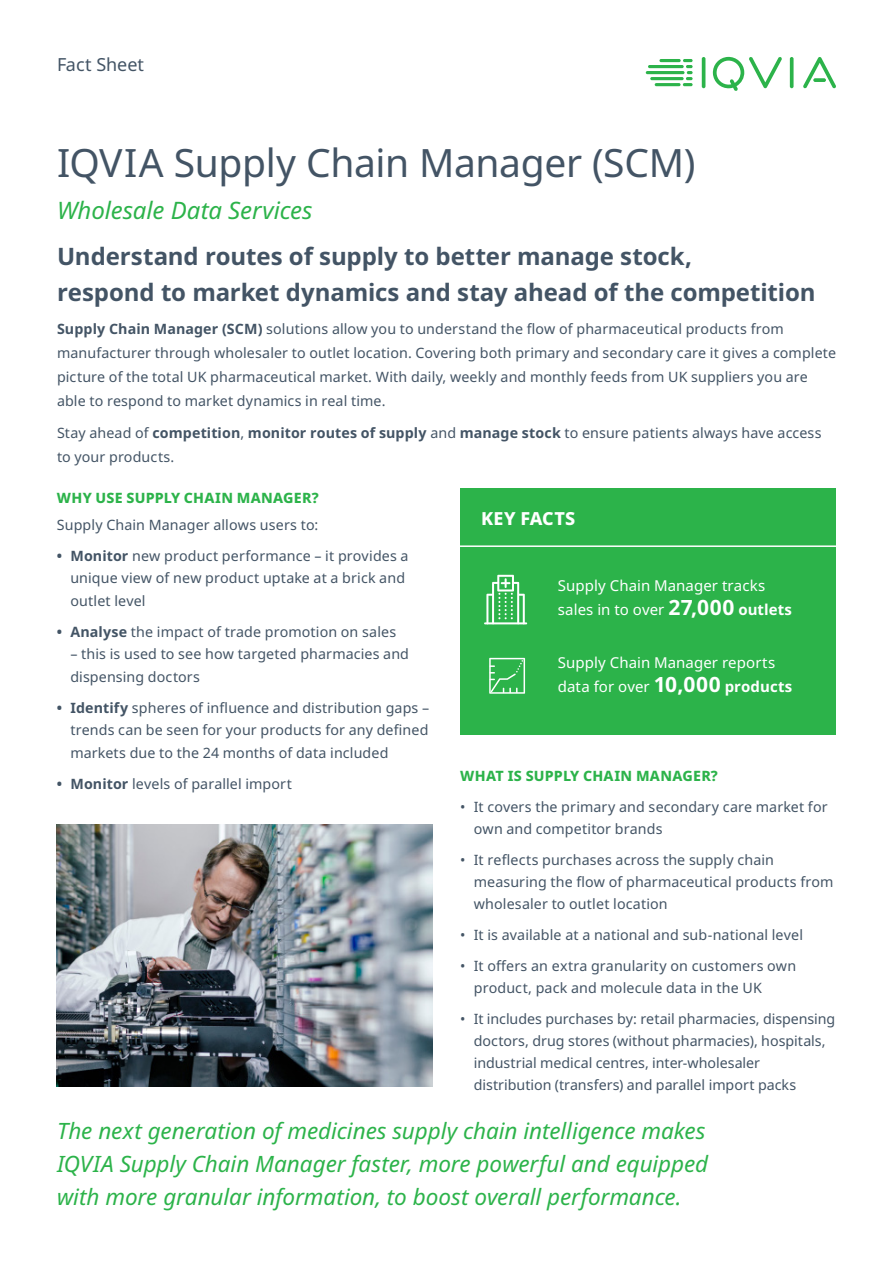
<style>
.page{position:relative;width:893px;height:1263px;background:#fff}
.page>*{position:absolute;margin:0;border:0;box-sizing:border-box;transform-origin:0 0}
.t1{font:39px "Noto Sans";letter-spacing:-.01em;color:#435465}
.t2{font:700 24px/36px "Noto Sans";letter-spacing:-.005em;color:#435465}
.t3{font:italic 24px "Noto Sans";letter-spacing:-.005em;color:#2cb34a}
.t4{font:italic 22.5px/33px "Noto Sans";letter-spacing:-.005em;color:#2cb34a}
.t5{font:18px "Noto Sans";color:#435465}
.t6{font:800 18px "Noto Sans";letter-spacing:.015em;color:#fff}
.t7{font:15px/24px "Noto Sans";letter-spacing:.005em;color:#fff}
.t8{font:14.25px/22.2px "Noto Sans";letter-spacing:.01em;color:#435465}
.t9{font:800 14.25px "Noto Sans";letter-spacing:.02em;color:#2cb34a}
.s1{font-weight:700}
.s2{font-weight:700;font-size:21px}
</style>
<div class="page">
<hr style="left:702px;top:57px;width:3px;height:31px;background:#2cb34a;border-radius:2px">
<hr style="left:790px;top:57px;width:3px;height:31px;background:#2cb34a;border-radius:2px">
<svg style="left:712px;top:56px;width:70px;height:35px"></svg>
<svg style="left:803px;top:57px;width:33px;height:31px"></svg>
<hr style="left:655px;top:83px;width:26px;height:3px;background:#2cb34a;border-radius:2px">
<svg style="left:683px;top:59px;width:10px;height:27px"></svg>
<hr style="left:650px;top:77px;width:34px;height:3px;background:#2cb34a;border-radius:2px">
<hr style="left:646px;top:71px;width:38px;height:3px;background:#2cb34a;border-radius:2px">
<hr style="left:648px;top:65px;width:36px;height:3px;background:#2cb34a;border-radius:2px">
<hr style="left:659px;top:59px;width:22px;height:3px;background:#2cb34a;border-radius:2px">
<img style="left:57px;top:825px;width:376px;height:262px">
<div style="left:460px;top:488px;width:376px;height:246px;background:#2cb34a"></div>
<hr style="left:484px;top:622px;width:43px;height:2px;background:#fff">
<svg style="left:486px;top:575px;width:39px;height:48px"></svg>
<hr style="left:447px;top:545px;width:398px;height:2px;background:#fff">
<svg style="left:489px;top:658px;width:36px;height:36px"></svg>
<p class="t5" style="left:57px;top:52px;width:89px">Fact Sheet</p>
<h1 class="t1" style="left:57px;top:136px;width:640px">IQVIA Supply Chain Manager (SCM)</h1>
<h2 class="t3" style="left:57px;top:193px;width:257px">Wholesale Data Services</h2>
<h2 class="t2" style="left:57px;top:239px;width:760px">Understand routes of supply to better manage stock,<br>respond to market dynamics and stay ahead of the competition</h2>
<p class="t8" style="left:57px;top:317px;width:781px;line-height:24px"><span class="s1">Supply Chain Manager (SCM)</span> solutions allow you to understand the flow of pharmaceutical products from manufacturer through wholesaler to outlet location. Covering both primary and secondary care it gives a complete picture of the total UK pharmaceutical market. With daily, weekly and monthly feeds from UK suppliers you are able to respond to market dynamics in real time.</p>
<p class="t8" style="left:57px;top:421px;width:766px;line-height:24px">Stay ahead of <span class="s1">competition</span>, <span class="s1">monitor routes of supply</span> and <span class="s1">manage stock</span> to ensure patients always have access to your products.</p>
<p class="t9" style="left:57px;top:488px;width:263px">WHY USE SUPPLY CHAIN MANAGER?</p>
<p class="t8" style="left:57px;top:514px;width:263px">Supply Chain Manager allows users to:</p>
<p class="t8" style="left:70px;top:545px;width:340px;text-indent:-13px"><span class="s1">• Monitor</span> new product performance – it provides a unique view of new product uptake at a brick and outlet level</p>
<p class="t8" style="left:57px;top:621px;width:341px"><span class="s1">• Analyse</span> the impact of trade promotion on sales</p>
<p class="t8" style="left:70px;top:643px;width:340px">– this is used to see how targeted pharmacies and dispensing doctors</p>
<p class="t8" style="left:70px;top:697px;width:360px;text-align:justify;text-indent:-13px"><span class="s1">• Identify</span> spheres of influence and distribution gaps – trends can be seen for your products for any defined markets due to the 24 months of data included</p>
<p class="t8" style="left:57px;top:773px;width:237px"><span class="s1">• Monitor</span> levels of parallel import</p>
<p class="t6" style="left:481px;top:505px;width:96px">KEY FACTS</p>
<p class="t7" style="left:558px;top:574px;width:236px">Supply Chain Manager tracks sales in to over <span class="s2">27,000</span> <span class="s1">outlets</span></p>
<p class="t7" style="left:558px;top:651px;width:236px">Supply Chain Manager reports data for over <span class="s2">10,000</span> <span class="s1">products</span></p>
<p class="t9" style="left:460px;top:766px;width:259px">WHAT IS SUPPLY CHAIN MANAGER?</p>
<p class="t8" style="left:474px;top:796px;width:355px;text-indent:-13px">• It covers the primary and secondary care market for own and competitor brands</p>
<p class="t8" style="left:474px;top:849px;width:361px;text-indent:-13px">• It reflects purchases across the supply chain measuring the flow of pharmaceutical products from wholesaler to outlet location</p>
<p class="t8" style="left:460px;top:924px;width:344px">• It is available at a national and sub-national level</p>
<p class="t8" style="left:474px;top:955px;width:324px;text-indent:-13px">• It offers an extra granularity on customers own product, pack and molecule data in the UK</p>
<p class="t8" style="left:474px;top:1008px;width:363px;text-indent:-13px">• It includes purchases by: retail pharmacies, dispensing doctors, drug stores (without pharmacies), hospitals, industrial medical centres, inter-wholesaler distribution (transfers) and parallel import packs</p>
<h3 class="t4" style="left:57px;top:1115px;width:653px">The next generation of medicines supply chain intelligence makes<br>IQVIA Supply Chain Manager faster, more powerful and equipped with more granular information, to boost overall performance.</h3>
</div>
